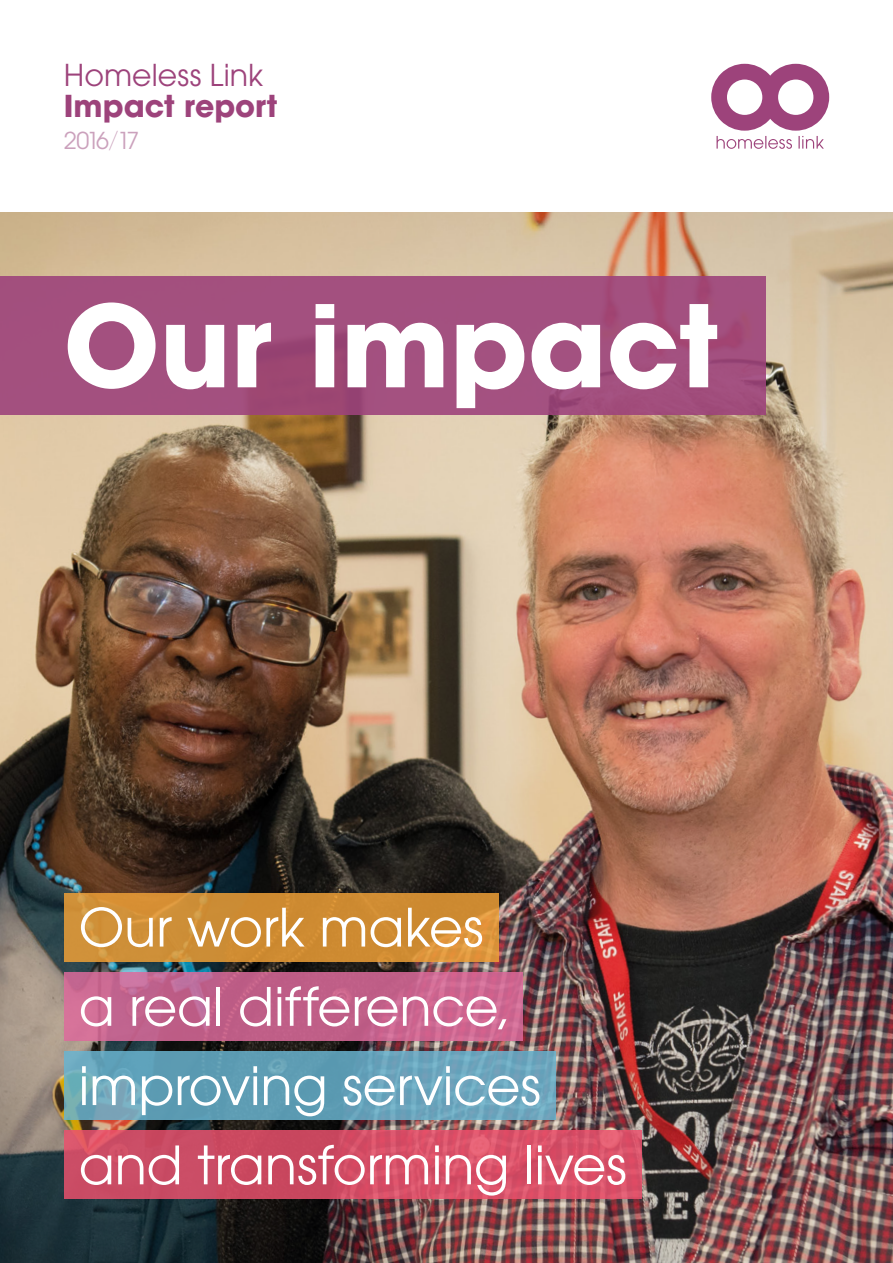
<style>
.page{position:relative;width:893px;height:1263px;background:#fff}
.page>*{position:absolute;margin:0;border:0;box-sizing:border-box;transform-origin:0 0}
.t1{font:700 112.5px "ITC Avant Garde Pro";color:#fff}
.t2{font:52.5px/79.2px "ITC Avant Garde Pro";letter-spacing:-.005em;color:#fff}
.t3{font:30px "ITC Avant Garde Pro";letter-spacing:.005em;color:#9d437b}
.t4{font:700 30px "ITC Avant Garde Pro";color:#9d437b}
.t5{font:23.25px "ITC Avant Garde Pro";letter-spacing:-.135em;color:#cba1bc}
.s1{font-weight:200}
</style>
<div class="page">
<img style="left:0;top:213px;width:893px;height:1050px">
<div style="left:0;top:276px;width:765px;height:139px;background:linear-gradient(to right,#a24f7d,#a24e7d)"></div>
<svg style="left:64px;top:893px;width:434px;height:68px;background:#d08d35"></svg>
<svg style="left:64px;top:972px;width:458px;height:69px;background:#c5638d"></svg>
<svg style="left:64px;top:1051px;width:492px;height:69px;background:#65a1b8"></svg>
<svg style="left:64px;top:1130px;width:577px;height:69px;background:#d24e65"></svg>
<svg style="left:711px;top:64px;width:118px;height:85px"></svg>
<p class="t3" style="left:64px;top:56px;width:201px">Homeless Link</p>
<p class="t4" style="left:64px;top:86px;width:215px">Impact report</p>
<p class="t5" style="left:64px;top:126px;width:77px">2016<span class="s1">/</span>17</p>
<h1 class="t1" style="left:64px;top:271px;width:656px">Our impact</h1>
<p class="t2" style="left:79px;top:887px;width:549px">Our work makes<br>a real difference, improving services and transforming lives</p>
</div>
